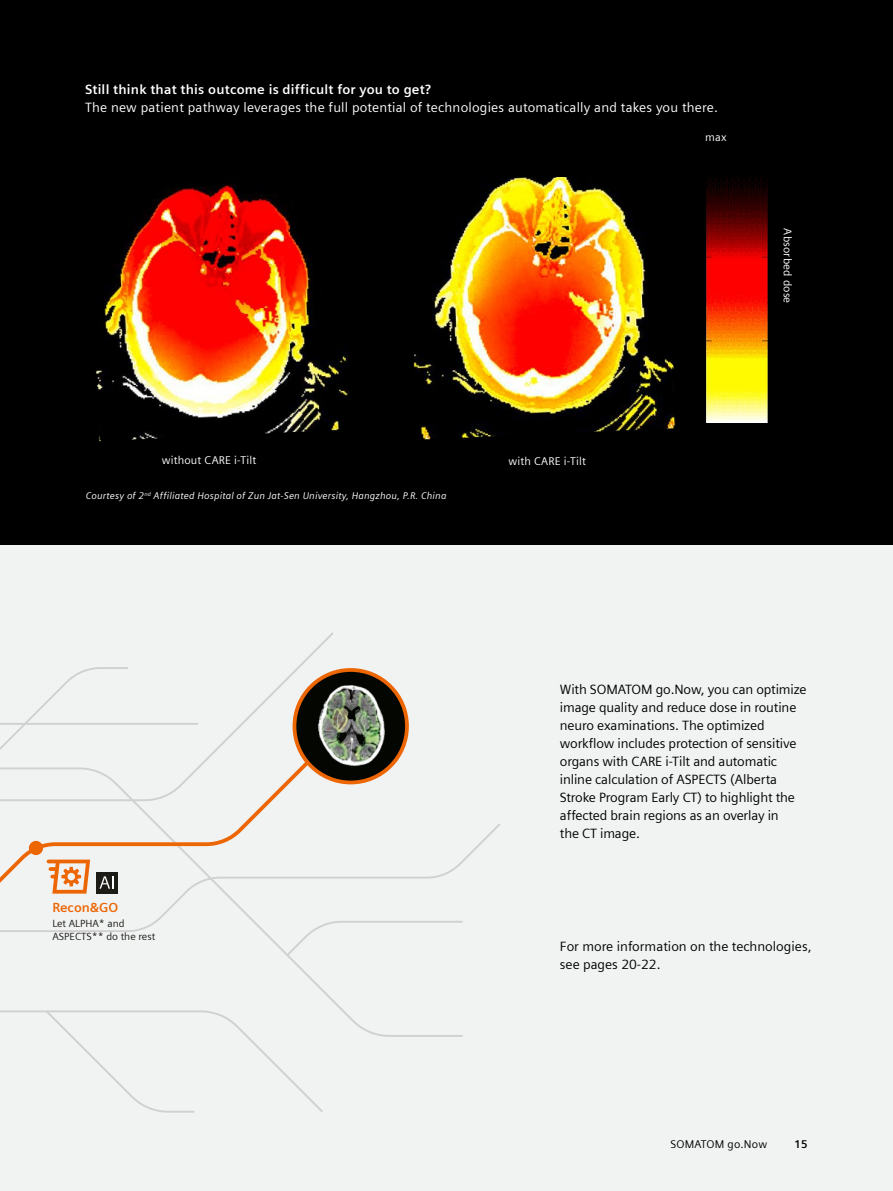
<style>
.page{position:relative;width:893px;height:1191px;background:#fff}
.page>*{position:absolute;margin:0;border:0;box-sizing:border-box;transform-origin:0 0}
.t1{font:13.5px/18px "Siemens Sans";letter-spacing:-.01em;color:#000}
.t2{font:13.5px "Siemens Sans";letter-spacing:.015em;color:#fff}
.t3{font:700 13.5px "Siemens Sans";letter-spacing:.015em;color:#fff}
.t4{font:700 13.2px "Siemens Sans";color:#ed6604}
.t5{font:11.25px "Siemens Sans";letter-spacing:.015em;color:#fff}
.t6{font:11.25px "Siemens Sans";letter-spacing:.015em;color:#000}
.t7{font:700 11.25px "Siemens Sans";color:#000}
.t8{font:10.35px/12.5px "Siemens Sans";color:#1c1b16}
.t9{font:italic 9.75px "Siemens Sans";letter-spacing:.015em;color:#fff}
</style>
<div class="page">
<div style="left:0;top:544px;width:893px;height:647px;background:#f1f2f2"></div>
<div style="left:0;top:0;width:893px;height:544px;background:#000"></div>
<svg style="left:71px;top:1037px;width:123px;height:76px"></svg>
<svg style="left:56px;top:667px;width:72px;height:25px"></svg>
<svg style="left:0;top:692px;width:464px;height:345px"></svg>
<svg style="left:0;top:720px;width:370px;height:248px"></svg>
<div style="left:29px;top:841px;width:14px;height:14px;background:#ed6604;border-radius:50%"></div>
<svg style="left:47px;top:859px;width:43px;height:34px"></svg>
<svg style="left:294px;top:669px;width:113px;height:113px;background:#241302"></svg>
<div style="left:293px;top:668px;width:116px;height:116px;border:4px solid #ed6604;border-radius:50%"></div>
<img style="left:312px;top:680px;width:78px;height:88px">
<div style="left:96px;top:871px;width:22px;height:22px;background:#1c1b16"></div>
<svg style="left:100px;top:876px;width:13px;height:12px"></svg>
<img style="left:96px;top:178px;width:672px;height:264px">
<p class="t3" style="left:85px;top:79px;width:347px">Still think that this outcome is difficult for you to get?</p>
<p class="t2" style="left:85px;top:97px;width:634px">The new patient pathway leverages the full potential of technologies automatically and takes you there.</p>
<p class="t5" style="left:162px;top:452px;width:96px">without CARE i-Tilt</p>
<p class="t5" style="left:508px;top:453px;width:79px">with CARE i-Tilt</p>
<p class="t9" style="left:86px;top:488px;width:362px">Courtesy of 2<sup>nd</sup> Affiliated Hospital of Zun Jat-Sen University, Hangzhou, P.R. China</p>
<p class="t5" style="left:705px;top:129px;width:23px">max</p>
<p class="t5" style="left:796px;top:228px;width:77px;rotate:90deg">Absorbed dose</p>
<p class="t4" style="left:52px;top:897px;width:67px">Recon&amp;GO</p>
<p class="t8" style="left:52px;top:917px;width:105px">Let ALPHA* and<br>ASPECTS** do the rest</p>
<p class="t1" style="left:560px;top:680px;width:248px">With SOMATOM go.Now, you can optimize image quality and reduce dose in routine neuro examinations. The optimized workflow includes protection of sensitive organs with CARE i-Tilt and automatic inline calculation of ASPECTS (Alberta Stroke Program Early CT) to highlight the affected brain regions as an overlay in<br>the CT image.</p>
<p class="t1" style="left:560px;top:936px;width:253px">For more information on the technologies, see pages 20-22.</p>
<p class="t6" style="left:670px;top:1135px;width:98px">SOMATOM go.Now</p>
<p class="t7" style="left:795px;top:1135px;width:15px">15</p>
</div>
